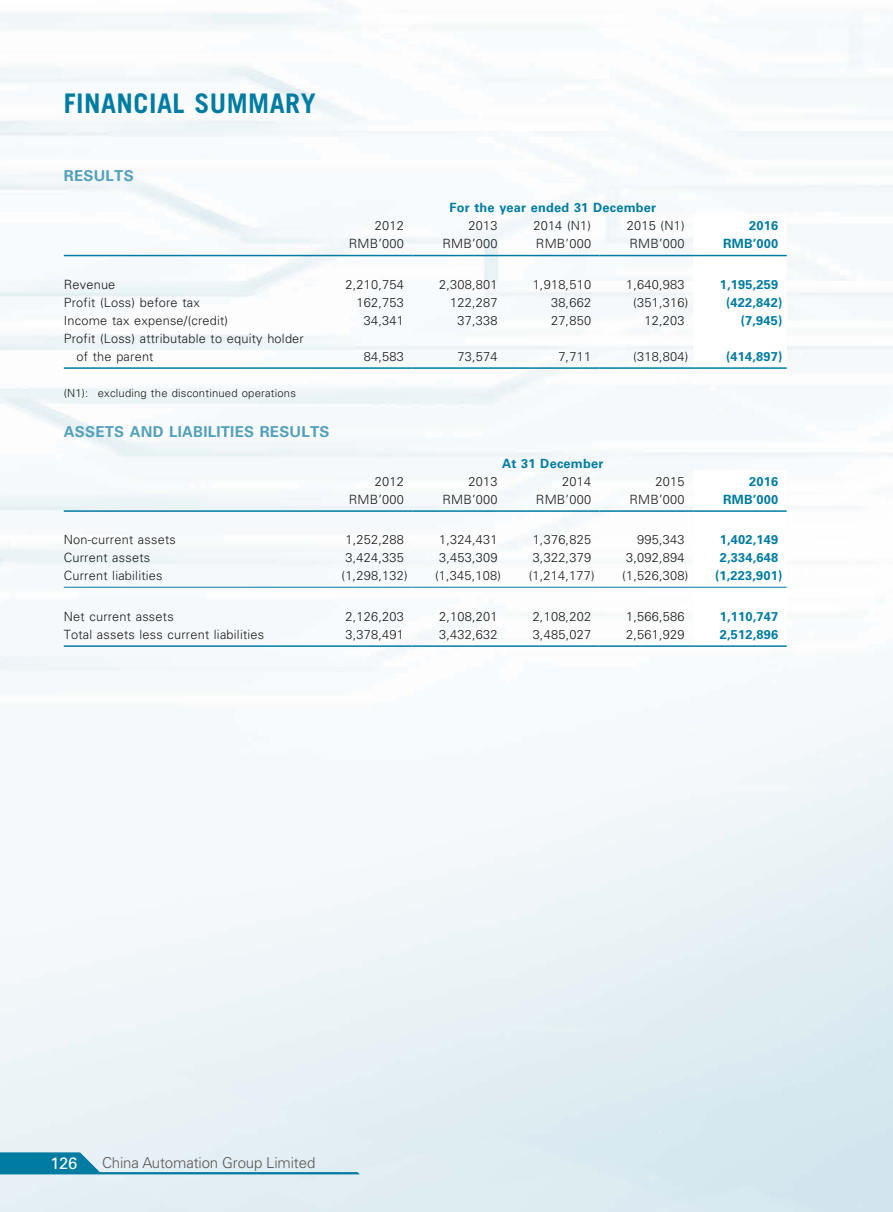
<style>
.page{position:relative;width:893px;height:1212px;background:#fff}
.page>*{position:absolute;margin:0;border:0;box-sizing:border-box;transform-origin:0 0}
.t1{font:700 27px "Trade Gothic LT Std";letter-spacing:.015em;color:#007ca2}
.t2{font:16.5px "Univers LT Std";color:#fff}
.t3{font:700 15px "Univers LT Std";letter-spacing:.015em;color:#52a0bb}
.t4{font:300 15px "Univers LT Std";letter-spacing:-.01em;color:#575756}
.t5{font:300 12.75px/18px "Univers LT Std";letter-spacing:.015em;color:#1c1c1b}
.t6{font:700 12.75px "Univers LT Std";letter-spacing:.015em;color:#007ca2}
.t7{font:300 11.25px "Univers LT Std";letter-spacing:.015em;color:#1c1c1b}
</style>
<div class="page">
<svg style="left:0;top:1152px;width:360px;height:22px;background:#9dcbdb"></svg>
<svg style="left:693px;top:224px;width:94px;height:143px"></svg>
<hr style="left:64px;top:255px;width:255px;height:1px;background:#007ca2">
<hr style="left:319px;top:255px;width:93px;height:1px;background:#007ca2">
<hr style="left:412px;top:255px;width:94px;height:1px;background:#007ca2">
<hr style="left:506px;top:255px;width:94px;height:1px;background:#007ca2">
<hr style="left:600px;top:255px;width:93px;height:1px;background:#007ca2">
<hr style="left:693px;top:255px;width:94px;height:1px;background:#007ca2">
<hr style="left:64px;top:367px;width:255px;height:2px;background:#007ca2">
<hr style="left:319px;top:367px;width:93px;height:2px;background:#007ca2">
<hr style="left:412px;top:367px;width:94px;height:2px;background:#007ca2">
<hr style="left:506px;top:367px;width:94px;height:2px;background:#007ca2">
<hr style="left:600px;top:367px;width:93px;height:2px;background:#007ca2">
<hr style="left:693px;top:367px;width:94px;height:2px;background:#007ca2">
<svg style="left:693px;top:506px;width:94px;height:111px"></svg>
<hr style="left:64px;top:510px;width:255px;height:2px;background:#007ca2">
<hr style="left:319px;top:510px;width:93px;height:2px;background:#007ca2">
<hr style="left:412px;top:510px;width:94px;height:2px;background:#007ca2">
<hr style="left:506px;top:510px;width:94px;height:2px;background:#007ca2">
<hr style="left:600px;top:510px;width:93px;height:2px;background:#007ca2">
<hr style="left:693px;top:510px;width:94px;height:2px;background:#007ca2">
<hr style="left:64px;top:587px;width:255px;height:1px;background:#007ca2">
<hr style="left:319px;top:587px;width:93px;height:1px;background:#007ca2">
<hr style="left:412px;top:587px;width:94px;height:1px;background:#007ca2">
<hr style="left:506px;top:587px;width:94px;height:1px;background:#007ca2">
<hr style="left:600px;top:587px;width:93px;height:1px;background:#007ca2">
<hr style="left:693px;top:587px;width:94px;height:1px;background:#007ca2">
<hr style="left:64px;top:645px;width:255px;height:2px;background:#007ca2">
<hr style="left:319px;top:645px;width:93px;height:2px;background:#007ca2">
<hr style="left:412px;top:645px;width:94px;height:2px;background:#007ca2">
<hr style="left:506px;top:645px;width:94px;height:2px;background:#007ca2">
<hr style="left:600px;top:645px;width:93px;height:2px;background:#007ca2">
<hr style="left:693px;top:645px;width:94px;height:2px;background:#007ca2">
<h1 class="t1" style="left:64px;top:87px;width:253px">FINANCIAL SUMMARY</h1>
<p class="t3" style="left:64px;top:167px;width:71px">RESULTS</p>
<p class="t6" style="left:449px;top:200px;width:208px">For the year ended 31 December</p>
<p class="t5" style="left:375px;top:217px;width:31px">2012</p>
<p class="t5" style="left:468px;top:217px;width:31px">2013</p>
<p class="t5" style="left:533px;top:217px;width:59px">2014 (N1)</p>
<p class="t5" style="left:627px;top:217px;width:59px">2015 (N1)</p>
<p class="t6" style="left:749px;top:218px;width:31px">2016</p>
<p class="t5" style="left:349px;top:235px;width:57px">RMB’000</p>
<p class="t5" style="left:442px;top:235px;width:57px">RMB’000</p>
<p class="t5" style="left:536px;top:235px;width:57px">RMB’000</p>
<p class="t5" style="left:629px;top:235px;width:57px">RMB’000</p>
<p class="t6" style="left:723px;top:236px;width:57px">RMB’000</p>
<p class="t5" style="left:64px;top:275px;width:53px">Revenue</p>
<p class="t5" style="left:346px;top:275px;width:60px">2,210,754</p>
<p class="t5" style="left:439px;top:275px;width:60px">2,308,801</p>
<p class="t5" style="left:533px;top:275px;width:60px">1,918,510</p>
<p class="t5" style="left:626px;top:275px;width:60px">1,640,983</p>
<p class="t6" style="left:720px;top:277px;width:60px">1,195,259</p>
<p class="t5" style="left:64px;top:293px;width:138px">Profit (Loss) before tax</p>
<p class="t5" style="left:357px;top:293px;width:49px">162,753</p>
<p class="t5" style="left:450px;top:293px;width:49px">122,287</p>
<p class="t5" style="left:551px;top:293px;width:42px">38,662</p>
<p class="t5" style="left:633px;top:293px;width:56px">(351,316)</p>
<p class="t6" style="left:726px;top:295px;width:58px">(422,842)</p>
<p class="t5" style="left:64px;top:311px;width:166px">Income tax expense/(credit)</p>
<p class="t5" style="left:364px;top:311px;width:42px">34,341</p>
<p class="t5" style="left:457px;top:311px;width:42px">37,338</p>
<p class="t5" style="left:551px;top:311px;width:42px">27,850</p>
<p class="t5" style="left:645px;top:311px;width:42px">12,203</p>
<p class="t6" style="left:741px;top:313px;width:43px">(7,945)</p>
<p class="t5" style="left:77px;top:329px;width:229px;text-indent:-13px">Profit (Loss) attributable to equity holder of the parent</p>
<p class="t5" style="left:364px;top:347px;width:42px">84,583</p>
<p class="t5" style="left:457px;top:347px;width:42px">73,574</p>
<p class="t5" style="left:558px;top:347px;width:34px">7,711</p>
<p class="t5" style="left:633px;top:347px;width:56px">(318,804)</p>
<p class="t6" style="left:726px;top:349px;width:58px">(414,897)</p>
<p class="t7" style="left:64px;top:387px;width:234px">(N1): excluding the discontinued operations</p>
<p class="t3" style="left:64px;top:422px;width:267px">ASSETS AND LIABILITIES RESULTS</p>
<p class="t6" style="left:502px;top:456px;width:103px">At 31 December</p>
<p class="t5" style="left:375px;top:472px;width:31px">2012</p>
<p class="t5" style="left:468px;top:472px;width:31px">2013</p>
<p class="t5" style="left:562px;top:472px;width:31px">2014</p>
<p class="t5" style="left:656px;top:472px;width:31px">2015</p>
<p class="t6" style="left:749px;top:474px;width:31px">2016</p>
<p class="t5" style="left:349px;top:490px;width:57px">RMB’000</p>
<p class="t5" style="left:442px;top:490px;width:57px">RMB’000</p>
<p class="t5" style="left:536px;top:490px;width:57px">RMB’000</p>
<p class="t5" style="left:629px;top:490px;width:57px">RMB’000</p>
<p class="t6" style="left:723px;top:492px;width:57px">RMB’000</p>
<p class="t5" style="left:64px;top:531px;width:114px">Non-current assets</p>
<p class="t5" style="left:346px;top:531px;width:60px">1,252,288</p>
<p class="t5" style="left:439px;top:531px;width:60px">1,324,431</p>
<p class="t5" style="left:533px;top:531px;width:60px">1,376,825</p>
<p class="t5" style="left:637px;top:531px;width:49px">995,343</p>
<p class="t6" style="left:720px;top:532px;width:60px">1,402,149</p>
<p class="t5" style="left:64px;top:549px;width:88px">Current assets</p>
<p class="t5" style="left:346px;top:549px;width:60px">3,424,335</p>
<p class="t5" style="left:439px;top:549px;width:60px">3,453,309</p>
<p class="t5" style="left:533px;top:549px;width:60px">3,322,379</p>
<p class="t5" style="left:626px;top:549px;width:60px">3,092,894</p>
<p class="t6" style="left:720px;top:550px;width:60px">2,334,648</p>
<p class="t5" style="left:64px;top:567px;width:100px">Current liabilities</p>
<p class="t5" style="left:342px;top:567px;width:67px">(1,298,132)</p>
<p class="t5" style="left:435px;top:567px;width:67px">(1,345,108)</p>
<p class="t5" style="left:529px;top:567px;width:67px">(1,214,177)</p>
<p class="t5" style="left:622px;top:567px;width:67px">(1,526,308)</p>
<p class="t6" style="left:715px;top:568px;width:69px">(1,223,901)</p>
<p class="t5" style="left:64px;top:607px;width:111px">Net current assets</p>
<p class="t5" style="left:346px;top:607px;width:60px">2,126,203</p>
<p class="t5" style="left:439px;top:607px;width:60px">2,108,201</p>
<p class="t5" style="left:533px;top:607px;width:60px">2,108,202</p>
<p class="t5" style="left:626px;top:607px;width:60px">1,566,586</p>
<p class="t6" style="left:720px;top:609px;width:60px">1,110,747</p>
<p class="t5" style="left:64px;top:625px;width:202px">Total assets less current liabilities</p>
<p class="t5" style="left:346px;top:625px;width:60px">3,378,491</p>
<p class="t5" style="left:439px;top:625px;width:60px">3,432,632</p>
<p class="t5" style="left:533px;top:625px;width:60px">3,485,027</p>
<p class="t5" style="left:626px;top:625px;width:60px">2,561,929</p>
<p class="t6" style="left:720px;top:627px;width:60px">2,512,896</p>
<p class="t2" style="left:50px;top:1153px;width:29px">126</p>
<p class="t4" style="left:102px;top:1154px;width:215px">China Automation Group Limited</p>
</div>
